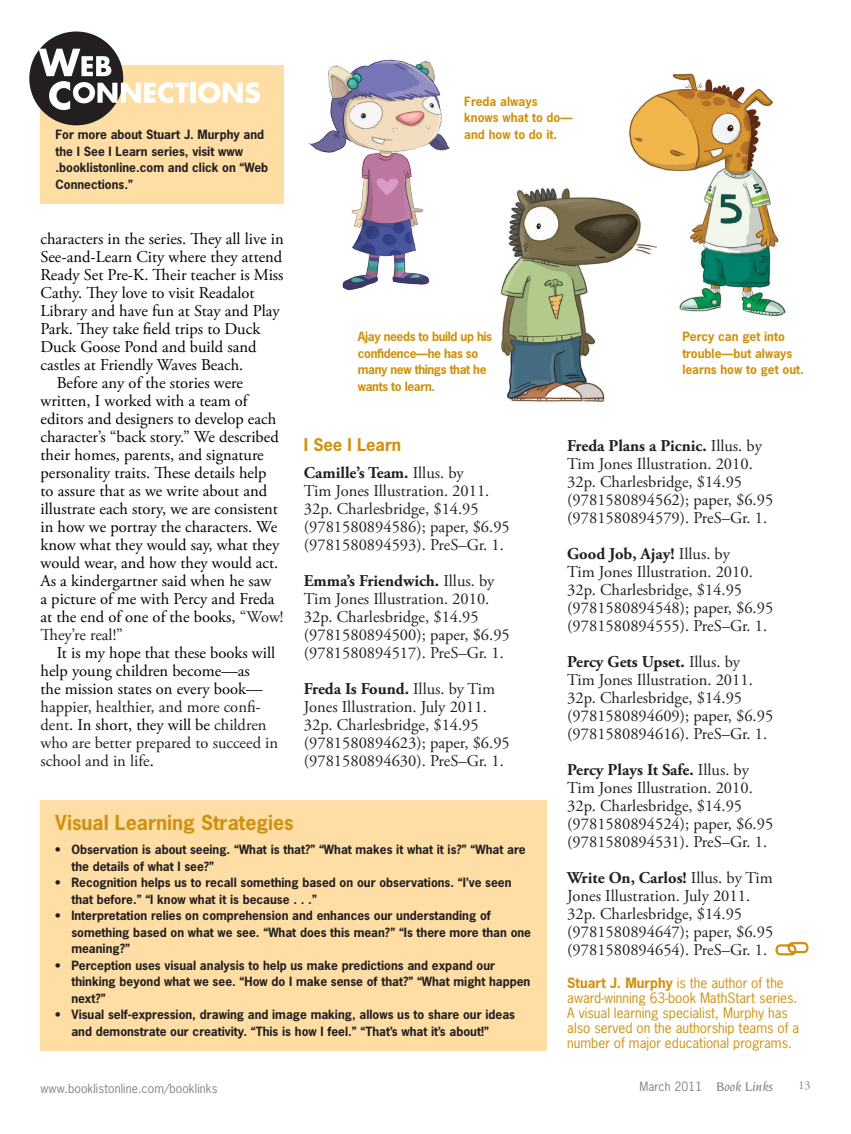
<style>
.page{position:relative;width:851px;height:1134px;background:#fff}
.page>*{position:absolute;margin:0;border:0;box-sizing:border-box;transform-origin:0 0}
.SideHead{font:700 19.5px "News Gothic Std";color:#cf910f}
.Imp{font:16.5px/18px "Adobe Garamond Pro";color:#231f20}
.Body{font:16.5px/18px "Adobe Garamond Pro";color:#030003}
.Imp2{font:16.5px/18px "Adobe Garamond Pro";color:#231f20}
.Head2{font:700 16.5px "News Gothic Std";color:#cf910f}
.AuthorNote{font:13.5px/15px "News Gothic Std";color:#cf910f}
.SideBulletImp{font:700 12px/16.5px "News Gothic Std";color:#231f20}
.SideBodyNoIndent_Bol{font:700 12px/16.5px "News Gothic Std";color:#231f20}
.t1{font:700 12px/16.5px "News Gothic Std";color:#cf910f}
.t2{font:700 12px/16.5px "News Gothic Std";letter-spacing:-.03em;color:#cf910f}
.t3{font:12px "News Gothic Std";letter-spacing:.01em;color:#808285}
.t4{font:12px "Adobe Garamond Pro";color:#808285}
.s1{color:#231f20}
.s2{font-weight:700}
.s3{font-family:"Novarese";font-weight:500;font-style:italic;font-size:13.5px}
</style>
<div class="page">
<svg style="left:775px;top:942px;width:33px;height:13px"></svg>
<div style="left:40px;top:800px;width:506px;height:251px;background:#ffdea6"></div>
<div style="left:40px;top:65px;width:244px;height:139px;background:#ffdea6"></div>
<div style="left:29px;top:31px;width:94px;height:94px;background:#231f20;border-radius:50%"></div>
<svg style="left:38px;top:49px;width:151px;height:61px"></svg>
<div style="left:190px;top:83px;width:6px;height:20px;background:#fff"></div>
<svg style="left:198px;top:82px;width:62px;height:21px"></svg>
<img style="left:308px;top:59px;width:142px;height:232px">
<img style="left:629px;top:73px;width:157px;height:244px">
<img style="left:501px;top:170px;width:161px;height:232px">
<p class="SideBodyNoIndent_Bol" style="left:56px;top:126px;width:214px">For more about Stuart J. Murphy and the I See I Learn series, visit www .booklistonline.com and click on “Web<br>Connections.”</p>
<p class="t1" style="left:464px;top:93px;width:109px">Freda always knows what to do— and how to do it.</p>
<p class="Body" style="left:40px;top:231px;width:245px">characters in the series. They all live in See-and-Learn City where they attend Ready Set Pre-K. Their teacher is Miss Cathy. They love to visit Readalot Library and have fun at Stay and Play Park. They take field trips to Duck Duck Goose Pond and build sand castles at Friendly Waves Beach.</p>
<p class="Body" style="left:40px;top:375px;width:244px;text-indent:16px">Before any of the stories were written, I worked with a team of editors and designers to develop each character’s “back story.” We described their homes, parents, and signature personality traits. These details help to assure that as we write about and illustrate each story, we are consistent in how we portray the characters. We know what they would say, what they would wear, and how they would act.<br>As a kindergartner said when he saw<br>a picture of me with Percy and Freda at the end of one of the books, <span class="s1">“Wow!<br>They’re real!”</span></p>
<p class="Body" style="left:40px;top:645px;width:239px;text-indent:16px">It is my hope that these books will help young children become—as<br>the mission states on every book— <span class="s1">happier, healthier, and more confi&shy;dent</span>. In short, they will be <span class="s1">children who are better prepared to succeed in school and in life</span>.</p>
<p class="t2" style="left:358px;top:328px;width:136px">Ajay needs to build up his confidence—he has so many new things that he wants to learn.</p>
<p class="Head2" style="left:304px;top:434px;width:99px">I See I Learn</p>
<p class="Imp2" style="left:304px;top:464px;width:207px"><span class="s2">Camille’s Team.</span> Illus. by<br>Tim Jones Illustration. 2011.<br>32p. Charlesbridge, $14.95 (9781580894586); paper, $6.95 (9781580894593). PreS–Gr. 1.</p>
<p class="Imp" style="left:304px;top:572px;width:207px"><span class="s2">Emma’s Friendwich.</span> Illus. by<br>Tim Jones Illustration. 2010.<br>32p. Charlesbridge, $14.95 (9781580894500); paper, $6.95 (9781580894517). PreS–Gr. 1.</p>
<p class="Imp" style="left:304px;top:680px;width:207px"><span class="s2">Freda Is Found.</span> Illus. by Tim<br>Jones Illustration. July 2011.<br>32p. Charlesbridge, $14.95 (9781580894623); paper, $6.95 (9781580894630). PreS–Gr. 1.</p>
<p class="SideHead" style="left:55px;top:810px;width:240px">Visual Learning Strategies</p>
<p class="SideBulletImp" style="left:71px;top:841px;width:455px;text-indent:-16px">• Observation is about seeing. “What is that?” “What makes it what it is?” “What are the details of what I see?”</p>
<p class="SideBulletImp" style="left:71px;top:874px;width:441px;text-indent:-16px">• Recognition helps us to recall something based on our observations. “I’ve seen that before.” “I know what it is because . . .”</p>
<p class="SideBulletImp" style="left:71px;top:907px;width:461px;text-indent:-16px">• Interpretation relies on comprehension and enhances our understanding of something based on what we see. “What does this mean?” “Is there more than one meaning?”</p>
<p class="SideBulletImp" style="left:71px;top:957px;width:460px;text-indent:-16px">• Perception uses visual analysis to help us make predictions and expand our thinking beyond what we see. “How do I make sense of that?” “What might happen next?”</p>
<p class="SideBulletImp" style="left:71px;top:1006px;width:445px;text-indent:-16px">• Visual self-expression, drawing and image making, allows us to share our ideas and demonstrate our creativity. “This is how I feel.” “That’s what it’s about!”</p>
<p class="t3" style="left:40px;top:1081px;width:178px">www.booklistonline.com/booklinks</p>
<p class="t1" style="left:682px;top:328px;width:123px">Percy can get into trouble—but always learns how to get out.</p>
<p class="Imp" style="left:567px;top:438px;width:207px"><span class="s2">Freda Plans a Picnic.</span> Illus. by<br>Tim Jones Illustration. 2010.<br>32p. Charlesbridge, $14.95 (9781580894562); paper, $6.95 (9781580894579). PreS–Gr. 1.</p>
<p class="Imp" style="left:567px;top:546px;width:207px"><span class="s2">Good Job, Ajay!</span> Illus. by<br>Tim Jones Illustration. 2010.<br>32p. Charlesbridge, $14.95 (9781580894548); paper, $6.95 (9781580894555). PreS–Gr. 1.</p>
<p class="Imp" style="left:567px;top:654px;width:207px"><span class="s2">Percy Gets Upset.</span> Illus. by<br>Tim Jones Illustration. 2011.<br>32p. Charlesbridge, $14.95 (9781580894609); paper, $6.95 (9781580894616). PreS–Gr. 1.</p>
<p class="Imp" style="left:567px;top:762px;width:207px"><span class="s2">Percy Plays It Safe.</span> Illus. by<br>Tim Jones Illustration. 2010.<br>32p. Charlesbridge, $14.95 (9781580894524); paper, $6.95 (9781580894531). PreS–Gr. 1.</p>
<p class="Imp" style="left:567px;top:870px;width:207px"><span class="s2">Write On, Carlos!</span> Illus. by Tim<br>Jones Illustration. July 2011.<br>32p. Charlesbridge, $14.95 (9781580894647); paper, $6.95 (9781580894654). PreS–Gr. 1.</p>
<p class="AuthorNote" style="left:567px;top:976px;width:233px"><span class="s2">Stuart J. Murphy</span> is the author of the award-winning 63-book MathStart series.<br>A visual learning specialist, Murphy has also served on the authorship teams of a number of major educational programs.</p>
<p class="t3" style="left:639px;top:1078px;width:135px">March 2011 <span class="s3">Book Links</span></p>
<p class="t4" style="left:798px;top:1078px;width:13px">13</p>
</div>
